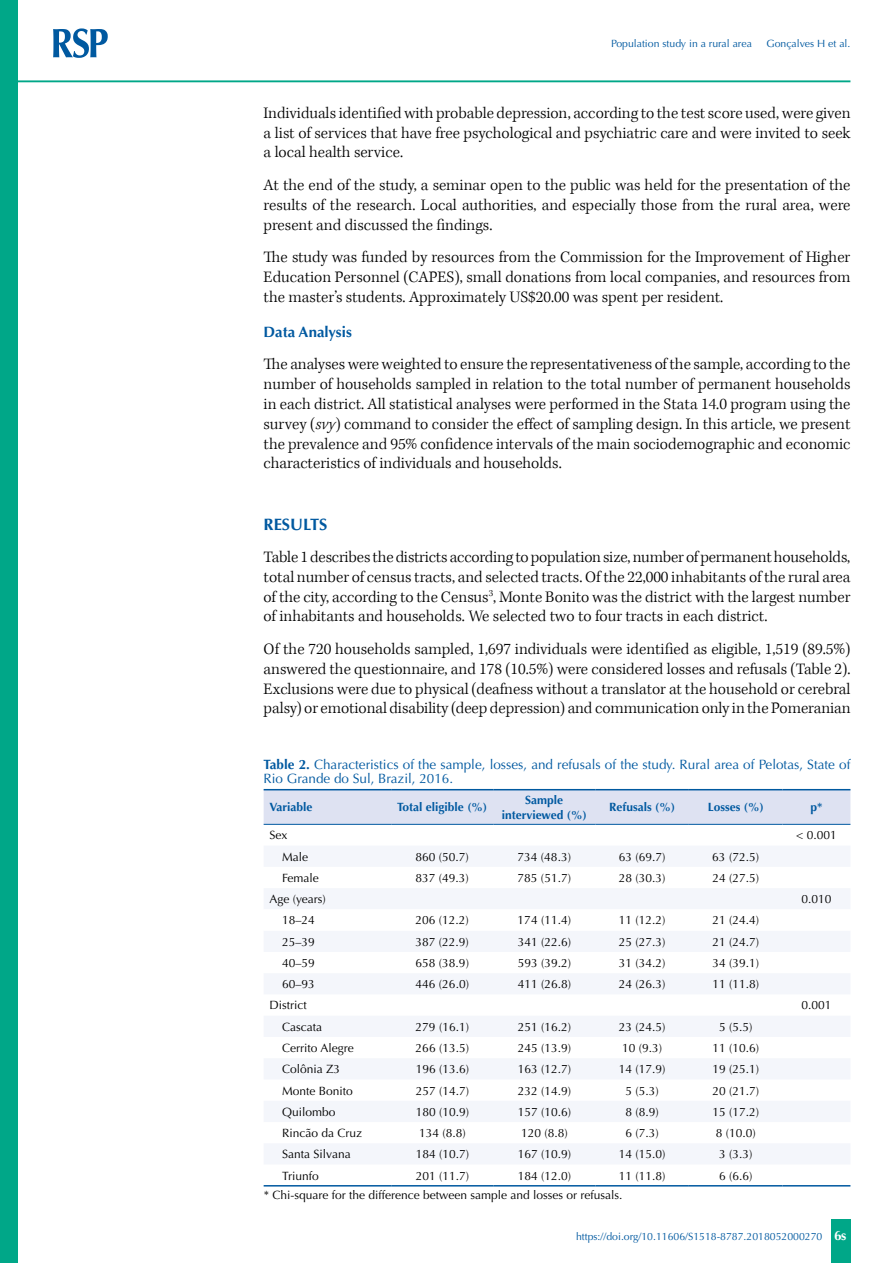
<style>
.page{position:relative;width:893px;height:1263px;background:#fff}
.page>*{position:absolute;margin:0;border:0;box-sizing:border-box;transform-origin:0 0}
.t1{font:300 16.5px/19.8px "Kepler Std";color:#000;text-align:justify}
.t2{font:700 16.5px "Optima";color:#0059a0}
.t3{font:700 15px "Optima";color:#0059a0}
.t4{font:13.5px/14.2px "Optima";color:#0059a0}
.t5{font:700 13.5px "Optima";color:#fff}
.t6{font:12px "Optima";color:#000}
.t7{font:700 12px/14.4px "Optima";color:#0059a0;text-align:center}
.t8{font:10.5px "Optima";color:#0059a0}
.s1{font-style:italic}
.s2{font-weight:700}
</style>
<div class="page">
<div style="left:831px;top:1220px;width:20px;height:43px;background:#00a788"></div>
<div style="left:0;top:0;width:18px;height:1263px;background:#00a788"></div>
<svg style="left:53px;top:28px;width:55px;height:30px"></svg>
<hr style="left:18px;top:80px;width:832px;height:2px;background:#00a788">
<div style="left:264px;top:790px;width:586px;height:34px;background:#dee2f2"></div>
<svg style="left:264px;top:846px;width:586px;height:318px;fill:#f4f6fb"></svg>
<svg style="left:264px;top:909px;width:586px;height:64px"></svg>
<hr style="left:264px;top:789px;width:127px;height:1px;background:#0059a0">
<hr style="left:391px;top:789px;width:102px;height:1px;background:#0059a0">
<hr style="left:493px;top:789px;width:102px;height:1px;background:#0059a0">
<hr style="left:595px;top:789px;width:94px;height:1px;background:#0059a0">
<hr style="left:689px;top:789px;width:93px;height:1px;background:#0059a0">
<hr style="left:782px;top:789px;width:68px;height:1px;background:#0059a0">
<hr style="left:264px;top:824px;width:127px;height:1px;background:#0059a0">
<hr style="left:391px;top:824px;width:102px;height:1px;background:#0059a0">
<hr style="left:493px;top:824px;width:102px;height:1px;background:#0059a0">
<hr style="left:595px;top:824px;width:94px;height:1px;background:#0059a0">
<hr style="left:689px;top:824px;width:93px;height:1px;background:#0059a0">
<hr style="left:782px;top:824px;width:68px;height:1px;background:#0059a0">
<hr style="left:782px;top:1185px;width:68px;height:1px;background:#0059a0">
<hr style="left:264px;top:1185px;width:127px;height:1px;background:#0059a0">
<hr style="left:391px;top:1185px;width:102px;height:1px;background:#0059a0">
<hr style="left:493px;top:1185px;width:102px;height:1px;background:#0059a0">
<hr style="left:595px;top:1185px;width:94px;height:1px;background:#0059a0">
<hr style="left:689px;top:1185px;width:93px;height:1px;background:#0059a0">
<p class="t8" style="left:611px;top:37px;width:142px">Population study in a rural area</p>
<p class="t8" style="left:766px;top:37px;width:85px">Gonçalves H et al.</p>
<p class="t1" style="left:264px;top:103px;width:588px">Individuals identified with probable depression, according to the test score used, were given a list of services that have free psychological and psychiatric care and were invited to seek a local health service.</p>
<p class="t1" style="left:264px;top:176px;width:588px">At the end of the study, a seminar open to the public was held for the presentation of the results of the research. Local authorities, and especially those from the rural area, were present and discussed the findings.</p>
<p class="t1" style="left:264px;top:248px;width:588px">The study was funded by resources from the Commission for the Improvement of Higher Education Personnel (CAPES), small donations from local companies, and resources from the master’s students. Approximately US$20.00 was spent per resident.</p>
<p class="t3" style="left:264px;top:323px;width:90px">Data Analysis</p>
<p class="t1" style="left:264px;top:355px;width:588px">The analyses were weighted to ensure the representativeness of the sample, according to the number of households sampled in relation to the total number of permanent households in each district. All statistical analyses were performed in the Stata 14.0 program using the survey (<span class="s1">svy</span>) command to consider the effect of sampling design. In this article, we present the prevalence and 95% confidence intervals of the main sociodemographic and economic characteristics of individuals and households.</p>
<p class="t2" style="left:264px;top:514px;width:65px">RESULTS</p>
<p class="t1" style="left:264px;top:548px;width:588px">Table 1 describes the districts according to population size, number of permanent households, total number of census tracts, and selected tracts. Of the 22,000 inhabitants of the rural area of the city, according to the Census<sup>3</sup>, Monte Bonito was the district with the largest number of inhabitants and households. We selected two to four tracts in each district.</p>
<p class="t1" style="left:264px;top:640px;width:588px">Of the 720 households sampled, 1,697 individuals were identified as eligible, 1,519 (89.5%) answered the questionnaire, and 178 (10.5%) were considered losses and refusals (Table 2).<br>Exclusions were due to physical (deafness without a translator at the household or cerebral palsy) or emotional disability (deep depression) and communication only in the Pomeranian</p>
<p class="t4" style="left:264px;top:757px;width:588px"><span class="s2">Table 2.</span> Characteristics of the sample, losses, and refusals of the study. Rural area of Pelotas, State of<br>Rio Grande do Sul, Brazil, 2016.</p>
<p class="t7" style="left:269px;top:800px;width:45px">Variable</p>
<p class="t7" style="left:397px;top:800px;width:92px">Total eligible (%)</p>
<p class="t7" style="left:502px;top:793px;width:86px">Sample interviewed (%)</p>
<p class="t7" style="left:609px;top:800px;width:67px">Refusals (%)</p>
<p class="t7" style="left:708px;top:800px;width:58px">Losses (%)</p>
<p class="t7" style="left:810px;top:800px;width:13px">p*</p>
<p class="t6" style="left:269px;top:828px;width:19px">Sex</p>
<p class="t6" style="left:796px;top:828px;width:42px">&lt; 0.001</p>
<p class="t6" style="left:282px;top:849px;width:28px">Male</p>
<p class="t6" style="left:416px;top:849px;width:55px">860 (50.7)</p>
<p class="t6" style="left:518px;top:849px;width:55px">734 (48.3)</p>
<p class="t6" style="left:619px;top:849px;width:48px">63 (69.7)</p>
<p class="t6" style="left:712px;top:849px;width:48px">63 (72.5)</p>
<p class="t6" style="left:282px;top:871px;width:38px">Female</p>
<p class="t6" style="left:416px;top:871px;width:55px">837 (49.3)</p>
<p class="t6" style="left:518px;top:871px;width:55px">785 (51.7)</p>
<p class="t6" style="left:619px;top:871px;width:48px">28 (30.3)</p>
<p class="t6" style="left:712px;top:871px;width:48px">24 (27.5)</p>
<p class="t6" style="left:269px;top:892px;width:58px">Age (years)</p>
<p class="t6" style="left:801px;top:892px;width:32px">0.010</p>
<p class="t6" style="left:282px;top:913px;width:34px">18–24</p>
<p class="t6" style="left:416px;top:913px;width:55px">206 (12.2)</p>
<p class="t6" style="left:518px;top:913px;width:55px">174 (11.4)</p>
<p class="t6" style="left:619px;top:913px;width:48px">11 (12.2)</p>
<p class="t6" style="left:712px;top:913px;width:48px">21 (24.4)</p>
<p class="t6" style="left:282px;top:935px;width:34px">25–39</p>
<p class="t6" style="left:416px;top:935px;width:55px">387 (22.9)</p>
<p class="t6" style="left:518px;top:935px;width:55px">341 (22.6)</p>
<p class="t6" style="left:619px;top:935px;width:48px">25 (27.3)</p>
<p class="t6" style="left:712px;top:935px;width:48px">21 (24.7)</p>
<p class="t6" style="left:282px;top:956px;width:34px">40–59</p>
<p class="t6" style="left:416px;top:956px;width:55px">658 (38.9)</p>
<p class="t6" style="left:518px;top:956px;width:55px">593 (39.2)</p>
<p class="t6" style="left:619px;top:956px;width:48px">31 (34.2)</p>
<p class="t6" style="left:712px;top:956px;width:48px">34 (39.1)</p>
<p class="t6" style="left:282px;top:977px;width:34px">60–93</p>
<p class="t6" style="left:416px;top:977px;width:55px">446 (26.0)</p>
<p class="t6" style="left:518px;top:977px;width:55px">411 (26.8)</p>
<p class="t6" style="left:619px;top:977px;width:48px">24 (26.3)</p>
<p class="t6" style="left:712px;top:977px;width:48px">11 (11.8)</p>
<p class="t6" style="left:269px;top:998px;width:39px">District</p>
<p class="t6" style="left:801px;top:998px;width:32px">0.001</p>
<p class="t6" style="left:282px;top:1020px;width:42px">Cascata</p>
<p class="t6" style="left:416px;top:1020px;width:55px">279 (16.1)</p>
<p class="t6" style="left:518px;top:1020px;width:55px">251 (16.2)</p>
<p class="t6" style="left:619px;top:1020px;width:48px">23 (24.5)</p>
<p class="t6" style="left:719px;top:1020px;width:35px">5 (5.5)</p>
<p class="t6" style="left:282px;top:1041px;width:73px">Cerrito Alegre</p>
<p class="t6" style="left:416px;top:1041px;width:55px">266 (13.5)</p>
<p class="t6" style="left:518px;top:1041px;width:55px">245 (13.9)</p>
<p class="t6" style="left:622px;top:1041px;width:42px">10 (9.3)</p>
<p class="t6" style="left:712px;top:1041px;width:48px">11 (10.6)</p>
<p class="t6" style="left:282px;top:1062px;width:60px">Colônia Z3</p>
<p class="t6" style="left:416px;top:1062px;width:55px">196 (13.6)</p>
<p class="t6" style="left:518px;top:1062px;width:55px">163 (12.7)</p>
<p class="t6" style="left:619px;top:1062px;width:48px">14 (17.9)</p>
<p class="t6" style="left:712px;top:1062px;width:48px">19 (25.1)</p>
<p class="t6" style="left:282px;top:1083px;width:72px">Monte Bonito</p>
<p class="t6" style="left:416px;top:1083px;width:55px">257 (14.7)</p>
<p class="t6" style="left:518px;top:1083px;width:55px">232 (14.9)</p>
<p class="t6" style="left:625px;top:1083px;width:35px">5 (5.3)</p>
<p class="t6" style="left:712px;top:1083px;width:48px">20 (21.7)</p>
<p class="t6" style="left:282px;top:1105px;width:55px">Quilombo</p>
<p class="t6" style="left:416px;top:1105px;width:55px">180 (10.9)</p>
<p class="t6" style="left:518px;top:1105px;width:55px">157 (10.6)</p>
<p class="t6" style="left:626px;top:1105px;width:35px">8 (8.9)</p>
<p class="t6" style="left:712px;top:1105px;width:48px">15 (17.2)</p>
<p class="t6" style="left:282px;top:1126px;width:82px">Rincão da Cruz</p>
<p class="t6" style="left:419px;top:1126px;width:48px">134 (8.8)</p>
<p class="t6" style="left:521px;top:1126px;width:48px">120 (8.8)</p>
<p class="t6" style="left:626px;top:1126px;width:35px">6 (7.3)</p>
<p class="t6" style="left:716px;top:1126px;width:42px">8 (10.0)</p>
<p class="t6" style="left:282px;top:1147px;width:70px">Santa Silvana</p>
<p class="t6" style="left:416px;top:1147px;width:55px">184 (10.7)</p>
<p class="t6" style="left:518px;top:1147px;width:55px">167 (10.9)</p>
<p class="t6" style="left:619px;top:1147px;width:48px">14 (15.0)</p>
<p class="t6" style="left:719px;top:1147px;width:35px">3 (3.3)</p>
<p class="t6" style="left:282px;top:1168px;width:38px">Triunfo</p>
<p class="t6" style="left:416px;top:1168px;width:55px">201 (11.7)</p>
<p class="t6" style="left:518px;top:1168px;width:55px">184 (12.0)</p>
<p class="t6" style="left:619px;top:1168px;width:48px">11 (11.8)</p>
<p class="t6" style="left:719px;top:1168px;width:35px">6 (6.6)</p>
<p class="t6" style="left:264px;top:1188px;width:360px">* Chi-square for the difference between sample and losses or refusals.</p>
<p class="t8" style="left:576px;top:1230px;width:248px">https://doi.org/10.11606/S1518-8787.2018052000270</p>
<p class="t5" style="left:834px;top:1227px;width:14px">6s</p>
</div>
